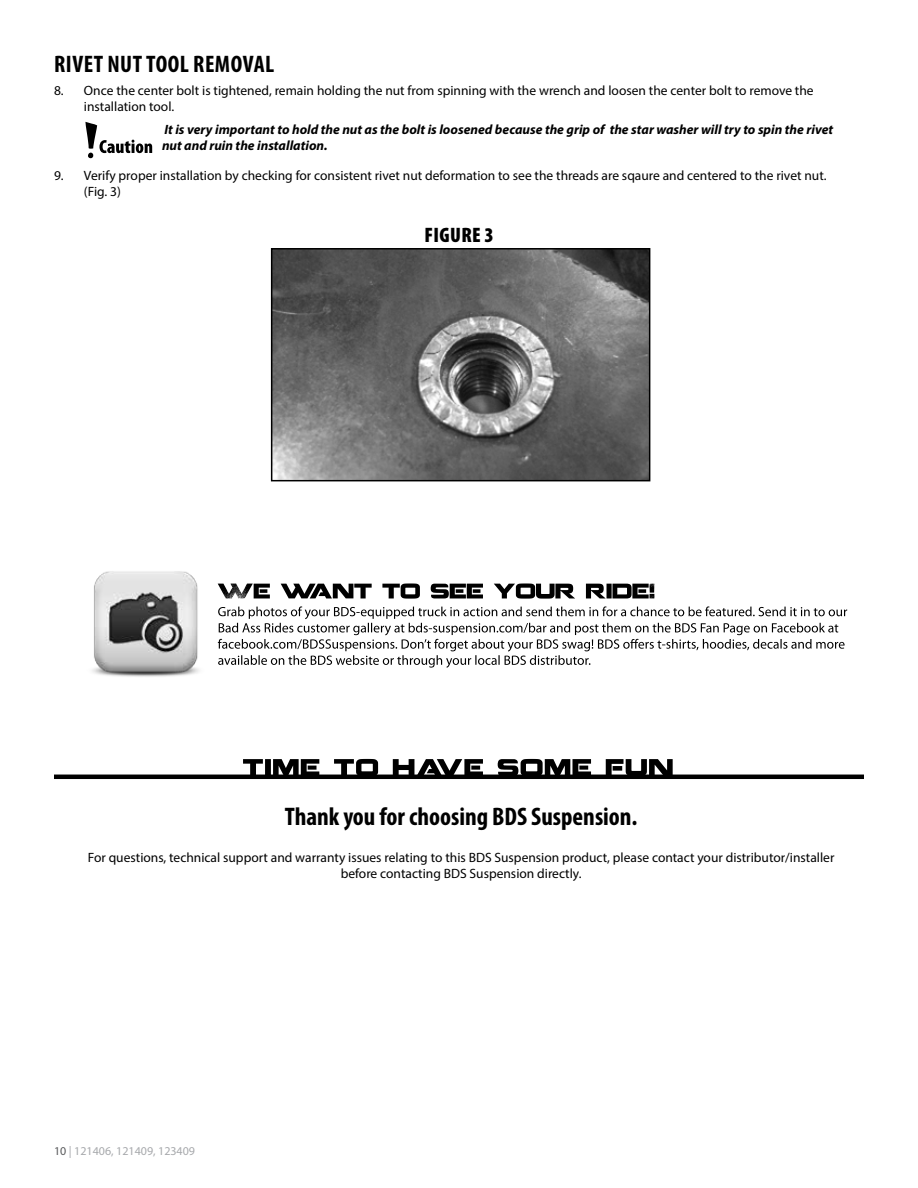
<style>
.page{position:relative;width:918px;height:1188px;background:#fff}
.page>*{position:absolute;margin:0;border:0;box-sizing:border-box;transform-origin:0 0}
.t1{font:700 condensed 25.5px "Myriad Pro";color:#000}
.t2{font:700 condensed 24px "Myriad Pro";letter-spacing:.02em;color:#000}
.t3{font:900 condensed 21px "Myriad Pro";letter-spacing:.02em;color:#000}
.t4{font:13.5px/16.2px "Myriad Pro";color:#000}
.t5{font:italic 700 13.5px/16.2px "Myriad Pro";color:#000}
.t6{font:12px "Myriad Pro";color:#a7a9ac}
.s1{color:#58595b}
</style>
<div class="page">
<img style="left:274px;top:251px;width:373px;height:227px">
<div style="left:271px;top:248px;width:379px;height:233px;border:2px solid #000"></div>
<img style="left:92px;top:571px;width:126px;height:106px">
<svg style="left:218px;top:606px;width:629px;height:62px"></svg>
<svg style="left:218px;top:583px;width:436px;height:16px"></svg>
<svg style="left:243px;top:759px;width:430px;height:16px"></svg>
<hr style="left:54px;top:775px;width:810px;height:4px;background:#000">
<svg style="left:85px;top:122px;width:67px;height:36px"></svg>
<h2 class="t2" style="left:54px;top:49px;width:222px">RIVET NUT TOOL REMOVAL</h2>
<p class="t4" style="left:84px;top:82px;width:731px;text-indent:-30px">8. Once the center bolt is tightened, remain holding the nut from spinning with the wrench and loosen the center bolt to remove the installation tool.</p>
<p class="t5" style="left:162px;top:121px;width:673px">It is very important to hold the nut as the bolt is loosened because the grip of the star washer will try to spin the rivet nut and ruin the installation.</p>
<p class="t4" style="left:84px;top:167px;width:744px;text-indent:-30px">9. Verify proper installation by checking for consistent rivet nut deformation to see the threads are sqaure and centered to the rivet nut. (Fig. 3)</p>
<h3 class="t3" style="left:424px;top:223px;width:71px">FIGURE 3</h3>
<h1 class="t1" style="left:285px;top:801px;width:354px">Thank you for choosing BDS Suspension.</h1>
<p class="t4" style="left:88px;top:849px;width:748px;text-align:center">For questions, technical support and warranty issues relating to this BDS Suspension product, please contact your distributor/installer before contacting BDS Suspension directly.</p>
<p class="t6" style="left:54px;top:1143px;width:143px"><span class="s1">10</span> | 121406, 121409, 123409</p>
</div>
